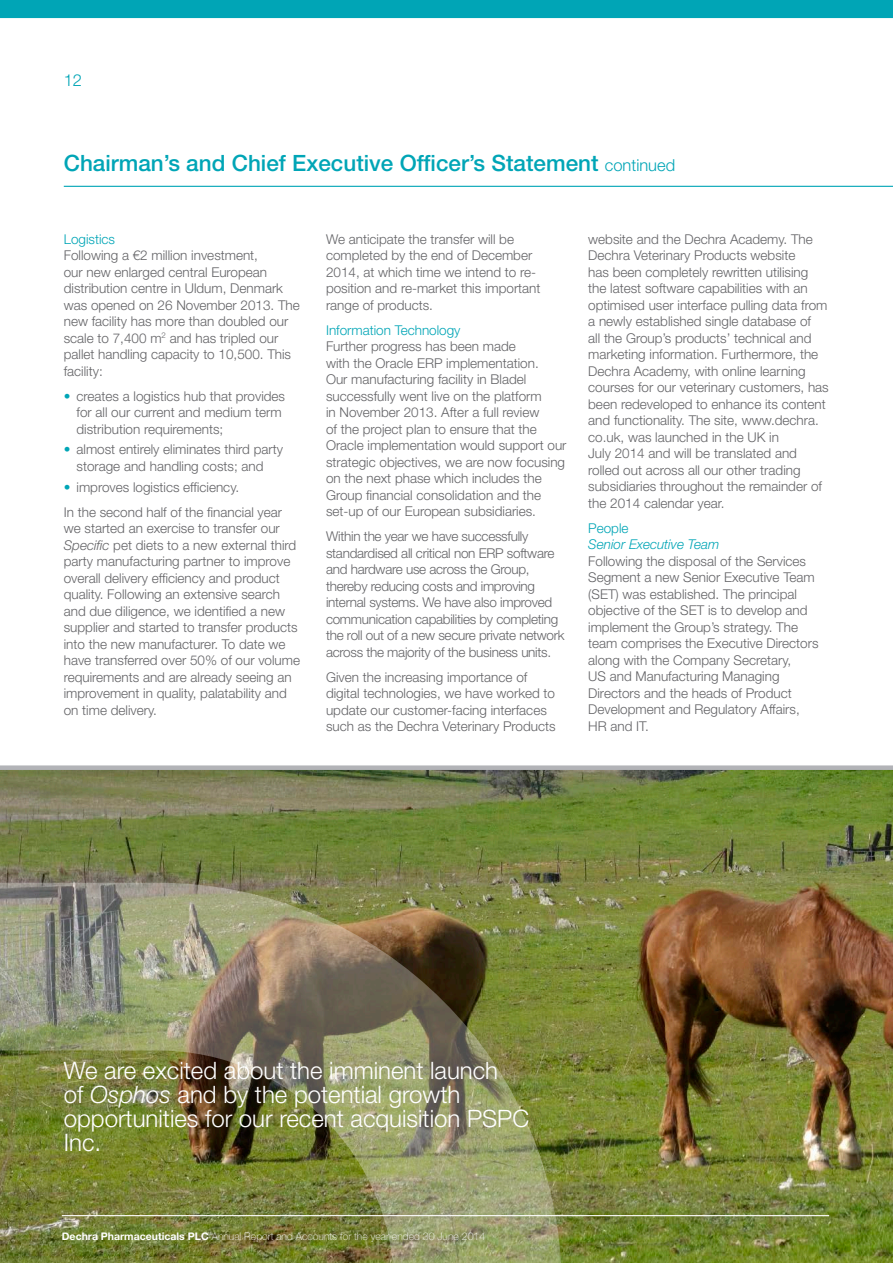
<style>
.page{position:relative;width:893px;height:1263px;background:#fff}
.page>*{position:absolute;margin:0;border:0;box-sizing:border-box;transform-origin:0 0}
.Intro{font:300 24px/24px "Helvetica Neue LT Std";color:#fff}
.headingLevelOne{font:500 22.5px "Helvetica Neue LT Std";color:#00a5b6}
.t1{font:300 16.5px "Helvetica Neue LT Std";color:#00a5b6}
.Body{font:300 13.5px/16.5px "Helvetica Neue LT Std";color:#636366}
.Body-2{font:300 13.5px/16.5px "Helvetica Neue LT Std";letter-spacing:-.02em;color:#636366}
.headingLevelThree{font:300 13.5px "Helvetica Neue LT Std";color:#00a5b6}
.headingLevelFour{font:italic 300 13.5px "Helvetica Neue LT Std";color:#00a5b6}
.t2{font:100 10.5px "Helvetica Neue LT Std";color:#fff}
.s1{font-weight:300;font-size:16.5px}
.s2{color:#00a5b6}
.s3{font-style:italic}
.s4{font-weight:700}
</style>
<div class="page">
<img style="left:0;top:770px;width:893px;height:493px">
<div style="left:0;top:765px;width:893px;height:5px;background:#b2b3b7"></div>
<div style="left:0;top:0;width:893px;height:19px;background:#00a5b6"></div>
<img style="left:0;top:883px;width:562px;height:380px">
<hr style="left:62px;top:1215px;width:767px;height:1px;background:#fff">
<hr style="left:64px;top:186px;width:829px;height:1px;background:#00a5b6">
<p class="t1" style="left:64px;top:70px;width:20px">12</p>
<p class="headingLevelOne" style="left:64px;top:150px;width:613px">Chairman’s and Chief Executive Officer’s Statement <span class="s1">continued</span></p>
<p class="headingLevelThree" style="left:64px;top:230px;width:53px">Logistics</p>
<p class="Body" style="left:64px;top:247px;width:238px">Following a €2 million investment,<br>our new enlarged central European distribution centre in Uldum, Denmark was opened on 26 November 2013. The new facility has more than doubled our scale to 7,400 m<sup>2</sup> and has tripled our pallet handling capacity to 10,500. This facility:</p>
<p class="Body" style="left:77px;top:387px;width:210px;text-indent:-13px"><span class="s2">•</span> creates a logistics hub that provides for all our current and medium term distribution requirements;</p>
<p class="Body" style="left:64px;top:441px;width:221px;text-align:center"><span class="s2">•</span> almost entirely eliminates third party storage and handling costs; and</p>
<p class="Body" style="left:64px;top:478px;width:177px"><span class="s2">•</span> improves logistics efficiency.</p>
<p class="Body" style="left:64px;top:503px;width:238px">In the second half of the financial year we started an exercise to transfer our <span class="s3">Specific</span> pet diets to a new external third party manufacturing partner to improve overall delivery efficiency and product quality. Following an extensive search and due diligence, we identified a new supplier and started to transfer products into the new manufacturer. To date we have transferred over 50% of our volume requirements and are already seeing an improvement in quality, palatability and on time delivery.</p>
<p class="Body" style="left:326px;top:230px;width:216px">We anticipate the transfer will be completed by the end of December<br>2014, at which time we intend to re&shy;position and re-market this important range of products.</p>
<p class="headingLevelThree" style="left:326px;top:321px;width:136px">Information Technology</p>
<p class="Body" style="left:326px;top:338px;width:242px">Further progress has been made<br>with the Oracle ERP implementation.<br>Our manufacturing facility in Bladel successfully went live on the platform<br>in November 2013. After a full review<br>of the project plan to ensure that the Oracle implementation would support our strategic objectives, we are now focusing on the next phase which includes the Group financial consolidation and the set-up of our European subsidiaries.</p>
<p class="Body-2" style="left:326px;top:528px;width:240px">Within the year we have successfully standardised all critical non ERP software and hardware use across the Group, thereby reducing costs and improving internal systems. We have also improved communication capabilities by completing the roll out of a new secure private network across the majority of the business units.</p>
<p class="Body" style="left:326px;top:668px;width:231px">Given the increasing importance of digital technologies, we have worked to update our customer-facing interfaces such as the Dechra Veterinary Products</p>
<p class="Body" style="left:588px;top:230px;width:242px">website and the Dechra Academy. The Dechra Veterinary Products website<br>has been completely rewritten utilising the latest software capabilities with an optimised user interface pulling data from a newly established single database of<br>all the Group’s products’ technical and marketing information. Furthermore, the Dechra Academy, with online learning courses for our veterinary customers, has been redeveloped to enhance its content and functionality. The site, www.dechra. co.uk, was launched in the UK in<br>July 2014 and will be translated and rolled out across all our other trading subsidiaries throughout the remainder of the 2014 calendar year.</p>
<p class="headingLevelThree" style="left:588px;top:519px;width:42px">People</p>
<p class="headingLevelFour" style="left:588px;top:536px;width:133px">Senior Executive Team</p>
<p class="Body" style="left:588px;top:552px;width:232px">Following the disposal of the Services Segment a new Senior Executive Team (SET) was established. The principal objective of the SET is to develop and implement the Group’s strategy. The team comprises the Executive Directors along with the Company Secretary,<br>US and Manufacturing Managing Directors and the heads of Product Development and Regulatory Affairs, HR and IT.</p>
<p class="Intro" style="left:64px;top:1058px;width:467px">We are excited about the imminent launch<br>of <span class="s3">Osphos</span> and by the potential growth opportunities for our recent acquisition PSPC<br>Inc.</p>
<p class="t2" style="left:62px;top:1230px;width:425px"><span class="s4">Dechra Pharmaceuticals PLC</span> Annual Report and Accounts for the year ended 30 June 2014</p>
</div>
